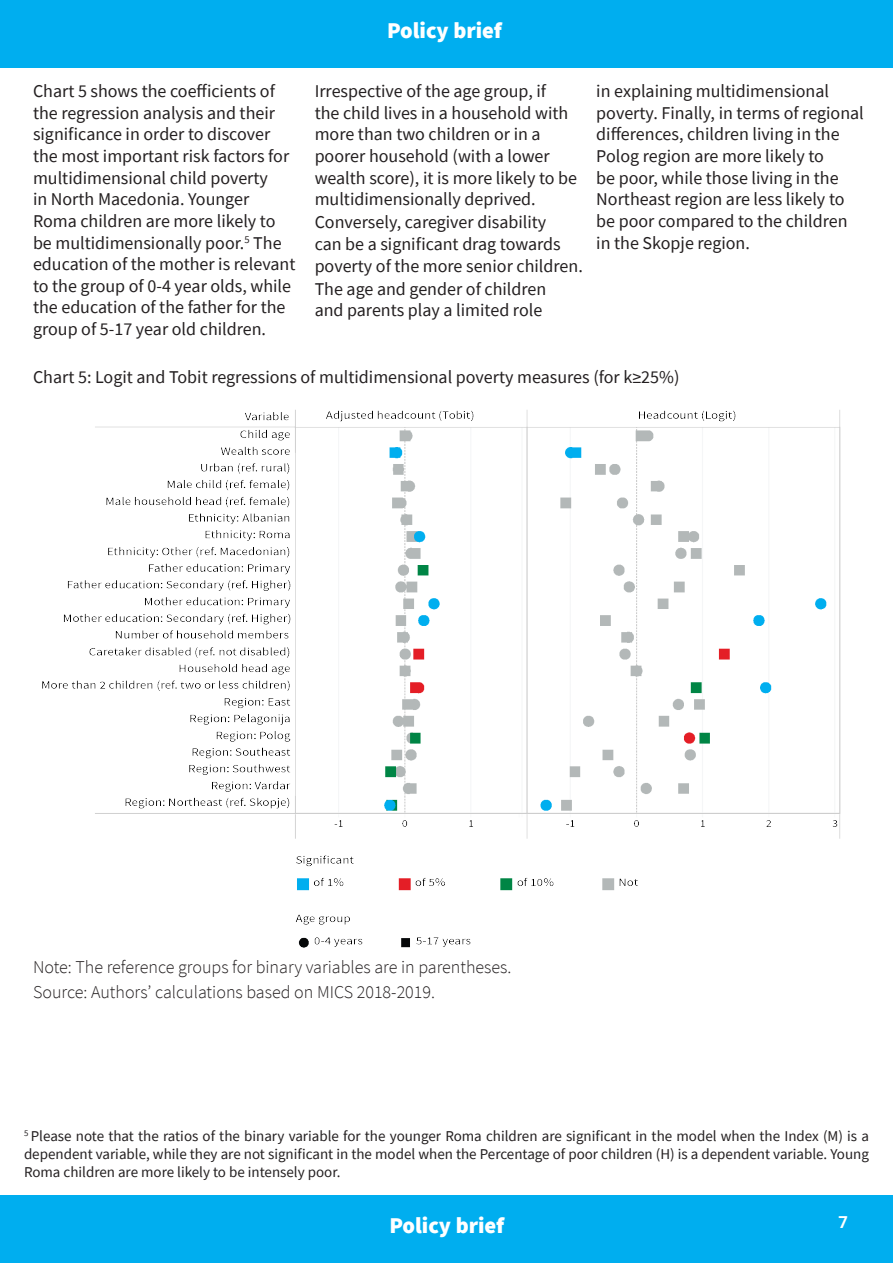
<style>
.page{position:relative;width:893px;height:1263px;background:#fff}
.page>*{position:absolute;margin:0;border:0;box-sizing:border-box;transform-origin:0 0}
.t1{font:900 22.5px "Source Sans Pro";color:#fff}
.BodyText{font:18px/21.6px "Source Sans Pro";color:#231f20}
.BodyText-2{font:300 18px "Source Sans Pro";color:#231f20}
.t2{font:700 16.5px "Roboto";color:#fff}
.t3{font:15px/18px "Source Sans Pro";color:#231f20;text-align:justify}
</style>
<div class="page">
<div style="left:0;top:0;width:893px;height:68px;background:#00aeef"></div>
<div style="left:0;top:1195px;width:893px;height:68px;background:#00aeef"></div>
<img style="left:42px;top:410px;width:799px;height:538px">
<p class="t1" style="left:387px;top:14px;width:117px">Policy brief</p>
<p class="BodyText" style="left:33px;top:80px;width:264px">Chart 5 shows the coefficients of the regression analysis and their significance in order to discover the most important risk factors for multidimensional child poverty<br>in North Macedonia. Younger Roma children are more likely to be multidimensionally poor.<sup>5</sup> The education of the mother is relevant to the group of 0-4 year olds, while the education of the father for the group of 5-17 year old children.</p>
<p class="BodyText" style="left:315px;top:80px;width:264px">Irrespective of the age group, if<br>the child lives in a household with more than two children or in a poorer household (with a lower wealth score), it is more likely to be multidimensionally deprived.</p>
<p class="BodyText" style="left:315px;top:211px;width:270px">Conversely, caregiver disability<br>can be a significant drag towards poverty of the more senior children.</p>
<p class="BodyText" style="left:315px;top:278px;width:233px">The age and gender of children and parents play a limited role</p>
<p class="BodyText" style="left:596px;top:80px;width:269px">in explaining multidimensional poverty. Finally, in terms of regional differences, children living in the<br>Polog region are more likely to<br>be poor, while those living in the<br>Northeast region are less likely to be poor compared to the children in the Skopje region.</p>
<p class="BodyText" style="left:33px;top:366px;width:648px">Chart 5: Logit and Tobit regressions of multidimensional poverty measures (for k≥25%)</p>
<p class="BodyText-2" style="left:33px;top:956px;width:480px">Note: The reference groups for binary variables are in parentheses.</p>
<p class="BodyText-2" style="left:33px;top:981px;width:404px">Source: Authors’ calculations based on MICS 2018-2019.</p>
<p class="t3" style="left:24px;top:1127px;width:846px"><sup>5</sup> Please note that the ratios of the binary variable for the younger Roma children are significant in the model when the Index (M) is a dependent variable, while they are not significant in the model when the Percentage of poor children (H) is a dependent variable. Young Roma children are more likely to be intensely poor.</p>
<p class="t1" style="left:389px;top:1210px;width:117px">Policy brief</p>
<p class="t2" style="left:838px;top:1210px;width:11px">7</p>
</div>
